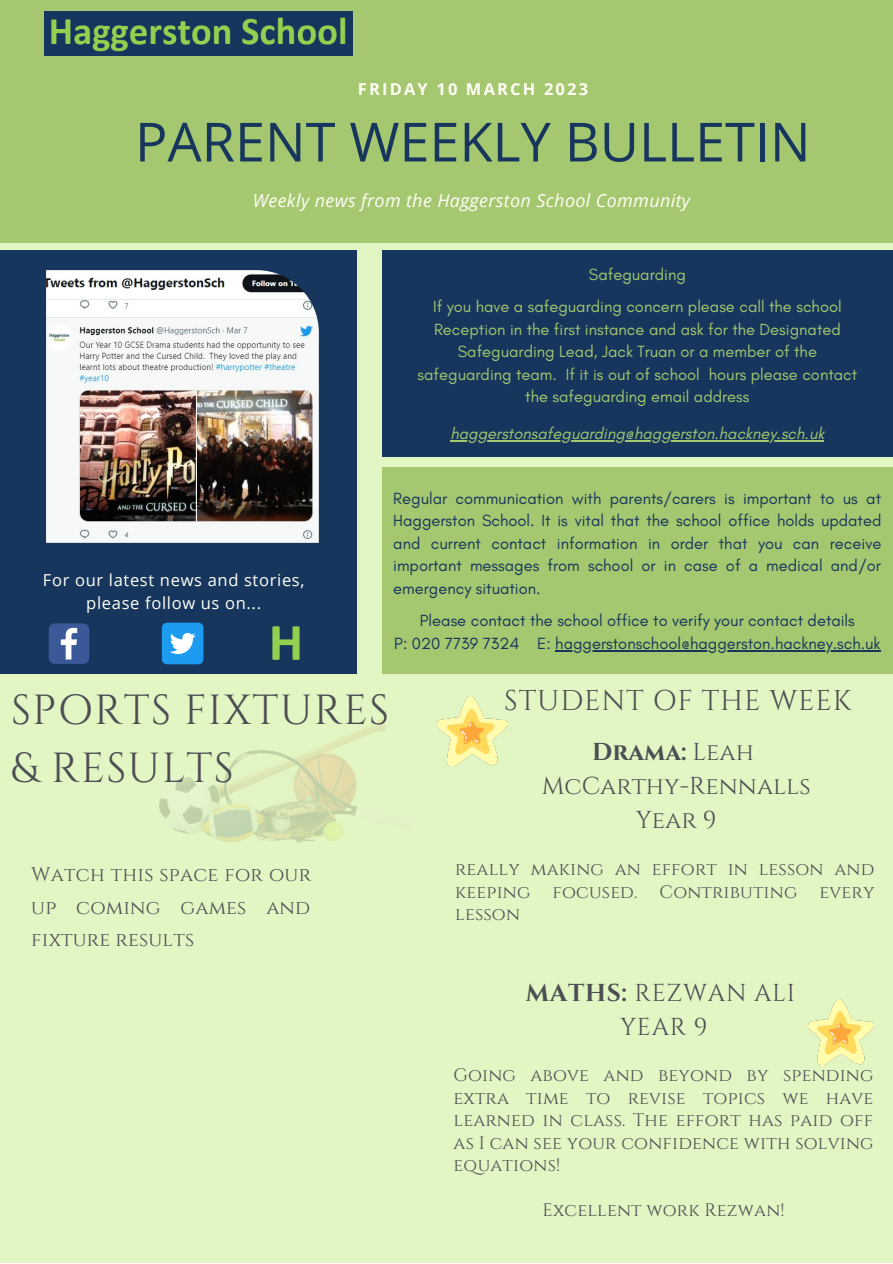
<style>
.page{position:relative;width:893px;height:1264px;background:#fff}
.page>*{position:absolute;margin:0;border:0;box-sizing:border-box;transform-origin:0 0}
.t1{font:54px "Open Sans";color:#17365d}
.t2{font:42px/58.5px "Cinzel";letter-spacing:.03em;color:#4b4e53}
.t3{font:28.5px "Cinzel";letter-spacing:.03em;color:#4b4e53}
.t4{font:24.45px/33.8px "Cinzel";color:#4b4e53;text-align:center}
.t5{font:24.45px/33.8px "Cinzel";letter-spacing:.03em;color:#4b4e53;text-align:center}
.t6{font:19.8px/32.5px "Cinzel";letter-spacing:.01em;color:#4b4e53;text-align:justify}
.t7{font:18px/22.5px "Cinzel";letter-spacing:.01em;color:#4b4e53;text-align:justify}
.t8{font:italic 18px "Open Sans";letter-spacing:.02em;color:#fffff6}
.t9{font:16.5px/22.5px "Glacial Indifference";color:#17365d;text-align:justify}
.t10{font:16.5px/22.5px "Glacial Indifference";color:#a4c76f;text-align:center}
.t11{font:italic 16.5px "Glacial Indifference";color:#a4c76f}
.t12{font:16.5px/23.5px "Open Sans";letter-spacing:.04em;color:#fffff6;text-align:center}
.t13{font:700 16.5px "Open Sans";letter-spacing:.13em;color:#fffff6}
.s1{font-weight:700}
</style>
<div class="page">
<div style="left:0;top:0;width:892px;height:1262px;background:#e2f6c3"></div>
<div style="left:0;top:0;width:892px;height:242px;background:#a4c76f"></div>
<div style="left:0;top:250px;width:357px;height:424px;background:#17365d"></div>
<svg style="left:49px;top:623px;width:40px;height:41px;background:#5972a6"></svg>
<img style="left:272px;top:626px;width:28px;height:34px">
<div style="left:382px;top:250px;width:510px;height:207px;background:#17365d"></div>
<div style="left:382px;top:467px;width:510px;height:207px;background:#a4c76f"></div>
<img style="left:44px;top:11px;width:308px;height:44px">
<img style="left:159px;top:719px;width:227px;height:123px">
<img style="left:438px;top:696px;width:69px;height:70px">
<img style="left:808px;top:999px;width:65px;height:66px">
<div style="left:162px;top:622px;width:41px;height:42px;background:#1d9bf0;border-radius:5px"></div>
<svg style="left:170px;top:633px;width:26px;height:21px"></svg>
<img style="left:46px;top:270px;width:273px;height:273px">
<hr style="left:450px;top:440px;width:374px;height:1px;background:#a4c76f">
<hr style="left:555px;top:650px;width:325px;height:1px;background:#17365d">
<p class="t13" style="left:358px;top:77px;width:232px">FRIDAY 10 MARCH 2023</p>
<h1 class="t1" style="left:135px;top:104px;width:677px">PARENT WEEKLY BULLETIN</h1>
<p class="t8" style="left:253px;top:187px;width:439px">Weekly news from the Haggerston School Community</p>
<p class="t12" style="left:43px;top:567px;width:263px">For our latest news and stories, please follow us on...</p>
<p class="t10" style="left:433px;top:258px;width:410px;line-height:32.4px">Safeguarding<br>If you have a safeguarding concern please call the school</p>
<p class="t10" style="left:417px;top:318px;width:441px">Reception in the first instance and ask for the Designated Safeguarding Lead, Jack Truan or a member of the safeguarding team. If it is out of school hours please contact the safeguarding email address</p>
<p class="t11" style="left:450px;top:423px;width:375px">haggerstonsafeguarding@haggerston.hackney.sch.uk</p>
<p class="t9" style="left:393px;top:486px;width:489px">Regular communication with parents/carers is important to us at Haggerston School. It is vital that the school office holds updated and current contact information in order that you can receive important messages from school or in case of a medical and/or emergency situation.</p>
<p class="t9" style="left:394px;top:609px;width:487px;text-align:center">Please contact the school office to verify your contact details<br>P: 020 7739 7324 E: haggerstonschool@haggerston.hackney.sch.uk</p>
<h2 class="t2" style="left:11px;top:681px;width:379px">SPORTS FIXTURES &amp; RESULTS</h2>
<p class="t6" style="left:31px;top:859px;width:281px">Watch this space for our up coming games and fixture results</p>
<h3 class="t3" style="left:504px;top:682px;width:349px">STUDENT OF THE WEEK</h3>
<h3 class="t4" style="left:541px;top:736px;width:270px"><span class="s1">Drama:</span> Leah<br>McCarthy-Rennalls<br>Year 9</h3>
<p class="t7" style="left:455px;top:858px;width:421px">really making an effort in lesson and keeping focused. Contributing every lesson</p>
<h3 class="t5" style="left:526px;top:976px;width:270px"><span class="s1">MATHS:</span> REZWAN ALI<br>YEAR 9</h3>
<p class="t7" style="left:453px;top:1064px;width:421px">Going above and beyond by spending extra time to revise topics we have learned in class. The effort has paid off as I can see your confidence with solving equations!</p>
<p class="t7" style="left:542px;top:1199px;width:243px">Excellent work Rezwan!</p>
</div>
